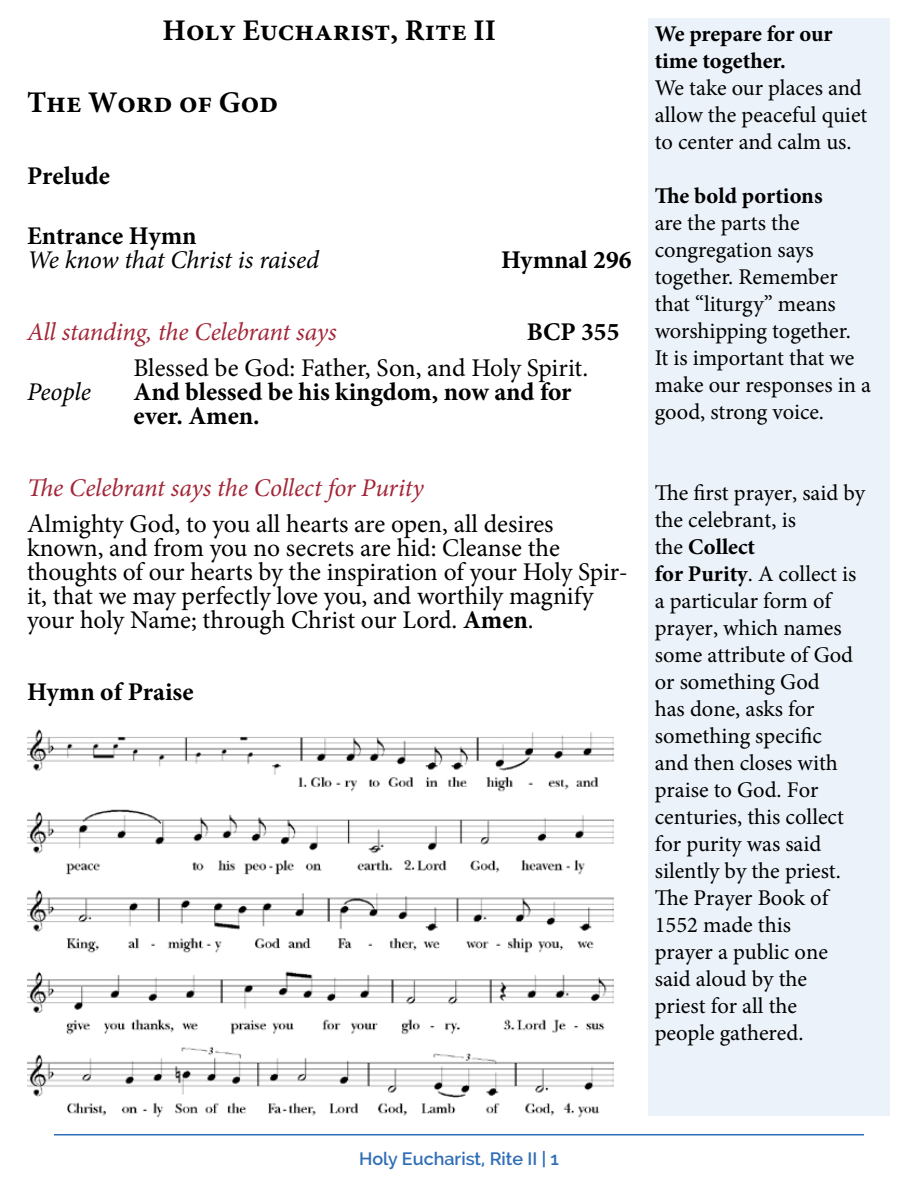
<style>
.page{position:relative;width:918px;height:1188px;background:#fff}
.page>*{position:absolute;margin:0;border:0;box-sizing:border-box;transform-origin:0 0}
.t1{font:700 30px "Minion Pro";color:#000}
.t2{font:25.5px/24px "Minion Pro";letter-spacing:-.005em;color:#000}
.t3{font:700 25.5px/24px "Minion Pro";color:#000}
.t4{font:italic 25.5px "Minion Pro";letter-spacing:-.01em;color:#a32638}
.t5{font:italic 25.5px "Minion Pro";letter-spacing:-.01em;color:#000}
.t6{font:22.5px/27px "Minion Pro";color:#000}
.t7{font:700 22.5px/27px "Minion Pro";letter-spacing:.005em;color:#000}
.t8{font:600 18px "Raleway";color:#2f6eb6}
.s1{font-weight:700}
</style>
<div class="page">
<hr style="left:54px;top:1134px;width:810px;height:2px;background:#2f6eb6">
<div style="left:648px;top:18px;width:242px;height:1098px;background:#ebf2f9"></div>
<img style="left:27px;top:889px;width:586px;height:229px">
<img style="left:27px;top:729px;width:586px;height:146px">
<h1 class="t1" style="left:163px;top:9px;width:335px">Holy Eucharist, Rite II</h1>
<h1 class="t1" style="left:27px;top:81px;width:253px">The Word of God</h1>
<p class="t3" style="left:27px;top:163px;width:85px">Prelude</p>
<p class="t3" style="left:27px;top:223px;width:171px">Entrance Hymn</p>
<p class="t5" style="left:27px;top:242px;width:294px">We know that Christ is raised</p>
<p class="t3" style="left:501px;top:247px;width:132px">Hymnal 296</p>
<p class="t4" style="left:27px;top:314px;width:311px">All standing, the Celebrant says</p>
<p class="t3" style="left:527px;top:319px;width:94px">BCP 355</p>
<p class="t2" style="left:133px;top:356px;width:456px">Blessed be God: Father, Son, and Holy Spirit.</p>
<p class="t5" style="left:27px;top:374px;width:65px">People</p>
<p class="t3" style="left:134px;top:379px;width:440px">And blessed be his kingdom, now and for ever. Amen.</p>
<p class="t4" style="left:27px;top:470px;width:398px">The Celebrant says the Collect for Purity</p>
<p class="t2" style="left:27px;top:512px;width:602px">Almighty God, to you all hearts are open, all desires known, and from you no secrets are hid: Cleanse the thoughts of our hearts by the inspiration of your Holy Spir&shy;it, that we may perfectly love you, and worthily magnify your holy Name; through Christ our Lord. <span class="s1">Amen</span>.</p>
<p class="t3" style="left:27px;top:679px;width:168px">Hymn of Praise</p>
<p class="t7" style="left:655px;top:20px;width:179px">We prepare for our time together.</p>
<p class="t6" style="left:655px;top:75px;width:214px">We take our places and allow the peaceful quiet to center and calm us.</p>
<p class="t7" style="left:655px;top:182px;width:169px">The bold portions</p>
<p class="t6" style="left:655px;top:210px;width:218px">are the parts the congregation says together. Remember that “liturgy” means worshipping together.<br>It is important that we make our responses in a good, strong voice.</p>
<p class="t6" style="left:655px;top:480px;width:212px">The first prayer, said by the celebrant, is<br>the <span class="s1">Collect<br>for Purity</span>. A collect is a particular form of prayer, which names some attribute of God or something God<br>has done, asks for something specific<br>and then closes with praise to God. For centuries, this collect for purity was said silently by the priest.<br>The Prayer Book of<br>1552 made this<br>prayer a public one said aloud by the<br>priest for all the<br>people gathered.</p>
<p class="t8" style="left:359px;top:1149px;width:201px">Holy Eucharist, Rite II | 1</p>
</div>
